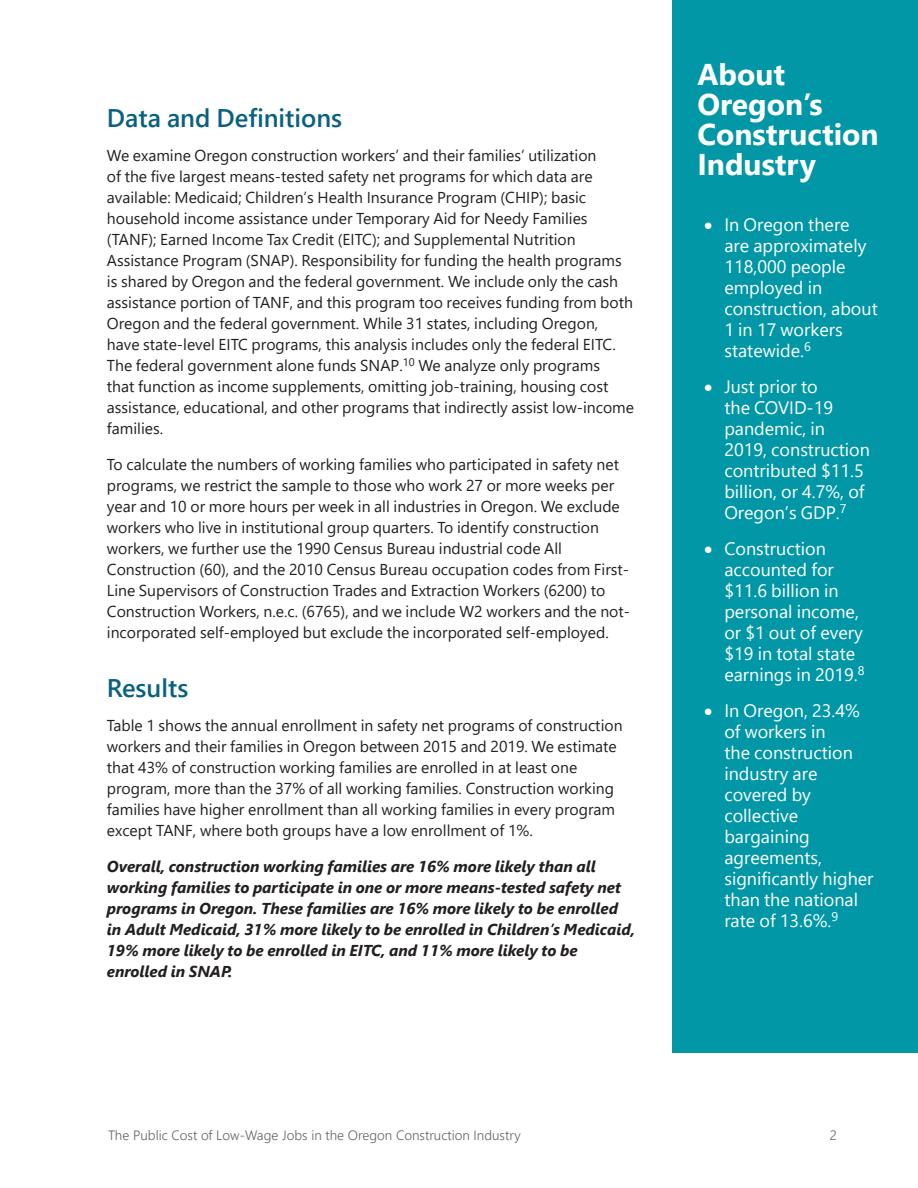
<style>
.page{position:relative;width:918px;height:1188px;background:#fff}
.page>*{position:absolute;margin:0;border:0;box-sizing:border-box;transform-origin:0 0}
.List_Paragraph{font:700 30px/30px "Segoe UI";color:#fff}
.header1{font:600 25.5px "Segoe UI";color:#0a617f}
.t1{font:18px/21px "Segoe UI";color:#fff}
.t2{font:15.75px/21px "Segoe UI";color:#231f20}
.bold_italics{font:italic 700 15.75px/21px "Segoe UI";color:#231f20}
.t3{font:300 13.5px "Segoe UI";color:#636366}
</style>
<div class="page">
<div style="left:673px;top:0;width:245px;height:1053px;background:#0197a7"></div>
<p class="header1" style="left:107px;top:93px;width:237px">Data and Definitions</p>
<p class="t2" style="left:107px;top:144px;width:529px">We examine Oregon construction workers’ and their families’ utilization<br>of the five largest means-tested safety net programs for which data are available: Medicaid; Children’s Health Insurance Program (CHIP); basic household income assistance under Temporary Aid for Needy Families (TANF); Earned Income Tax Credit (EITC); and Supplemental Nutrition Assistance Program (SNAP). Responsibility for funding the health programs is shared by Oregon and the federal government. We include only the cash assistance portion of TANF, and this program too receives funding from both Oregon and the federal government. While 31 states, including Oregon, have state-level EITC programs, this analysis includes only the federal EITC.<br>The federal government alone funds SNAP.<sup>10</sup> We analyze only programs<br>that function as income supplements, omitting job-training, housing cost assistance, educational, and other programs that indirectly assist low-income families.</p>
<p class="t2" style="left:107px;top:453px;width:525px">To calculate the numbers of working families who participated in safety net programs, we restrict the sample to those who work 27 or more weeks per year and 10 or more hours per week in all industries in Oregon. We exclude workers who live in institutional group quarters. To identify construction workers, we further use the 1990 Census Bureau industrial code All Construction (60), and the 2010 Census Bureau occupation codes from First-Line Supervisors of Construction Trades and Extraction Workers (6200) to Construction Workers, n.e.c. (6765), and we include W2 workers and the not&shy;incorporated self-employed but exclude the incorporated self-employed.</p>
<p class="header1" style="left:107px;top:663px;width:83px">Results</p>
<p class="t2" style="left:107px;top:714px;width:517px">Table 1 shows the annual enrollment in safety net programs of construction workers and their families in Oregon between 2015 and 2019. We estimate that 43% of construction working families are enrolled in at least one program, more than the 37% of all working families. Construction working families have higher enrollment than all working families in every program except TANF, where both groups have a low enrollment of 1%.</p>
<p class="bold_italics" style="left:107px;top:854px;width:530px">Overall, construction working families are 16% more likely than all working families to participate in one or more means-tested safety net programs in Oregon. These families are 16% more likely to be enrolled in Adult Medicaid, 31% more likely to be enrolled in Children’s Medicaid, 19% more likely to be enrolled in EITC, and 11% more likely to be enrolled in SNAP.</p>
<p class="List_Paragraph" style="left:697px;top:57px;width:183px">About<br>Oregon’s<br>Construction<br>Industry</p>
<p class="t1" style="left:724px;top:213px;width:155px;text-indent:-20px">• In Oregon there are approximately<br>118,000 people employed in construction, about<br>1 in 17 workers statewide.<sup>6</sup></p>
<p class="t1" style="left:724px;top:375px;width:147px;text-indent:-20px">• Just prior to<br>the COVID-19 pandemic, in<br>2019, construction contributed $11.5 billion, or 4.7%, of<br>Oregon’s GDP.<sup>7</sup></p>
<p class="t1" style="left:724px;top:537px;width:142px;text-indent:-20px">• Construction accounted for $11.6 billion in personal income, or $1 out of every $19 in total state earnings in 2019.<sup>8</sup></p>
<p class="t1" style="left:724px;top:699px;width:151px;text-indent:-20px">• In Oregon, 23.4% of workers in<br>the construction industry are covered by collective bargaining agreements, significantly higher than the national rate of 13.6%.<sup>9</sup></p>
<p class="t3" style="left:108px;top:1123px;width:414px">The Public Cost of Low-Wage Jobs in the Oregon Construction Industry</p>
<p class="t3" style="left:830px;top:1123px;width:9px">2</p>
</div>
